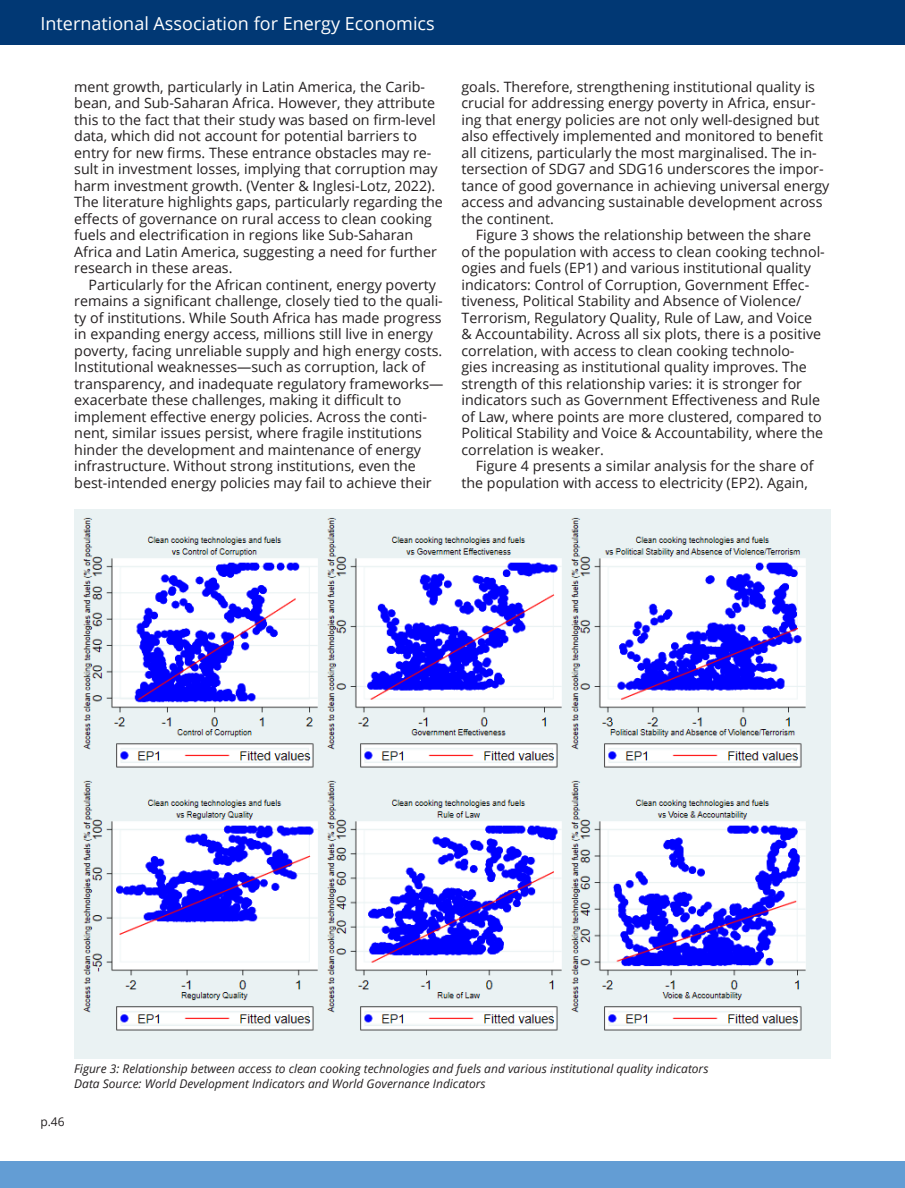
<style>
.page{position:relative;width:905px;height:1188px;background:#fff}
.page>*{position:absolute;margin:0;border:0;box-sizing:border-box;transform-origin:0 0}
.t1{font:18px "Open Sans";color:#fff}
.Body_Text_NEW{font:14.25px/16.5px "Open Sans";color:#231f20}
.Figure_Caption_NEW{font:italic 12px "Open Sans";color:#231f20}
.t2{font:12px "Open Sans";color:#231f20}
</style>
<div class="page">
<div style="left:0;top:0;width:904px;height:45px;background:#013874"></div>
<div style="left:0;top:1161px;width:904px;height:27px;background:#639dd4"></div>
<img style="left:74px;top:509px;width:756px;height:550px">
<p class="t1" style="left:40px;top:11px;width:396px">International Association for Energy Economics</p>
<p class="Body_Text_NEW" style="left:74px;top:78px;width:370px">ment growth, particularly in Latin America, the Carib&shy;bean, and Sub-Saharan Africa. However, they attribute this to the fact that their study was based on firm-level data, which did not account for potential barriers to entry for new firms. These entrance obstacles may re&shy;sult in investment losses, implying that corruption may harm investment growth. (Venter &amp; Inglesi-Lotz, 2022).<br>The literature highlights gaps, particularly regarding the effects of governance on rural access to clean cooking fuels and electrification in regions like Sub-Saharan Africa and Latin America, suggesting a need for further research in these areas.</p>
<p class="Body_Text_NEW" style="left:74px;top:276px;width:370px;text-indent:14px">Particularly for the African continent, energy poverty remains a significant challenge, closely tied to the quali&shy;ty of institutions. While South Africa has made progress in expanding energy access, millions still live in energy poverty, facing unreliable supply and high energy costs.<br>Institutional weaknesses—such as corruption, lack of transparency, and inadequate regulatory frameworks— exacerbate these challenges, making it difficult to implement effective energy policies. Across the conti&shy;nent, similar issues persist, where fragile institutions hinder the development and maintenance of energy infrastructure. Without strong institutions, even the best-intended energy policies may fail to achieve their</p>
<p class="Body_Text_NEW" style="left:461px;top:78px;width:369px">goals. Therefore, strengthening institutional quality is crucial for addressing energy poverty in Africa, ensur&shy;ing that energy policies are not only well-designed but also effectively implemented and monitored to benefit all citizens, particularly the most marginalised. The in&shy;tersection of SDG7 and SDG16 underscores the impor&shy;tance of good governance in achieving universal energy access and advancing sustainable development across the continent.</p>
<p class="Body_Text_NEW" style="left:461px;top:227px;width:365px;text-indent:14px">Figure 3 shows the relationship between the share of the population with access to clean cooking technol&shy;ogies and fuels (EP1) and various institutional quality indicators: Control of Corruption, Government Effec&shy;tiveness, Political Stability and Absence of Violence/ Terrorism, Regulatory Quality, Rule of Law, and Voice &amp; Accountability. Across all six plots, there is a positive correlation, with access to clean cooking technolo-<br>gies increasing as institutional quality improves. The strength of this relationship varies: it is stronger for indicators such as Government Effectiveness and Rule of Law, where points are more clustered, compared to Political Stability and Voice &amp; Accountability, where the correlation is weaker.</p>
<p class="Body_Text_NEW" style="left:461px;top:458px;width:353px;text-indent:14px">Figure 4 presents a similar analysis for the share of the population with access to electricity (EP2). Again,</p>
<p class="Figure_Caption_NEW" style="left:74px;top:1061px;width:635px">Figure 3: Relationship between access to clean cooking technologies and fuels and various institutional quality indicators</p>
<p class="Figure_Caption_NEW" style="left:74px;top:1075px;width:413px">Data Source: World Development Indicators and World Governance Indicators</p>
<p class="t2" style="left:40px;top:1114px;width:26px">p.46</p>
</div>
